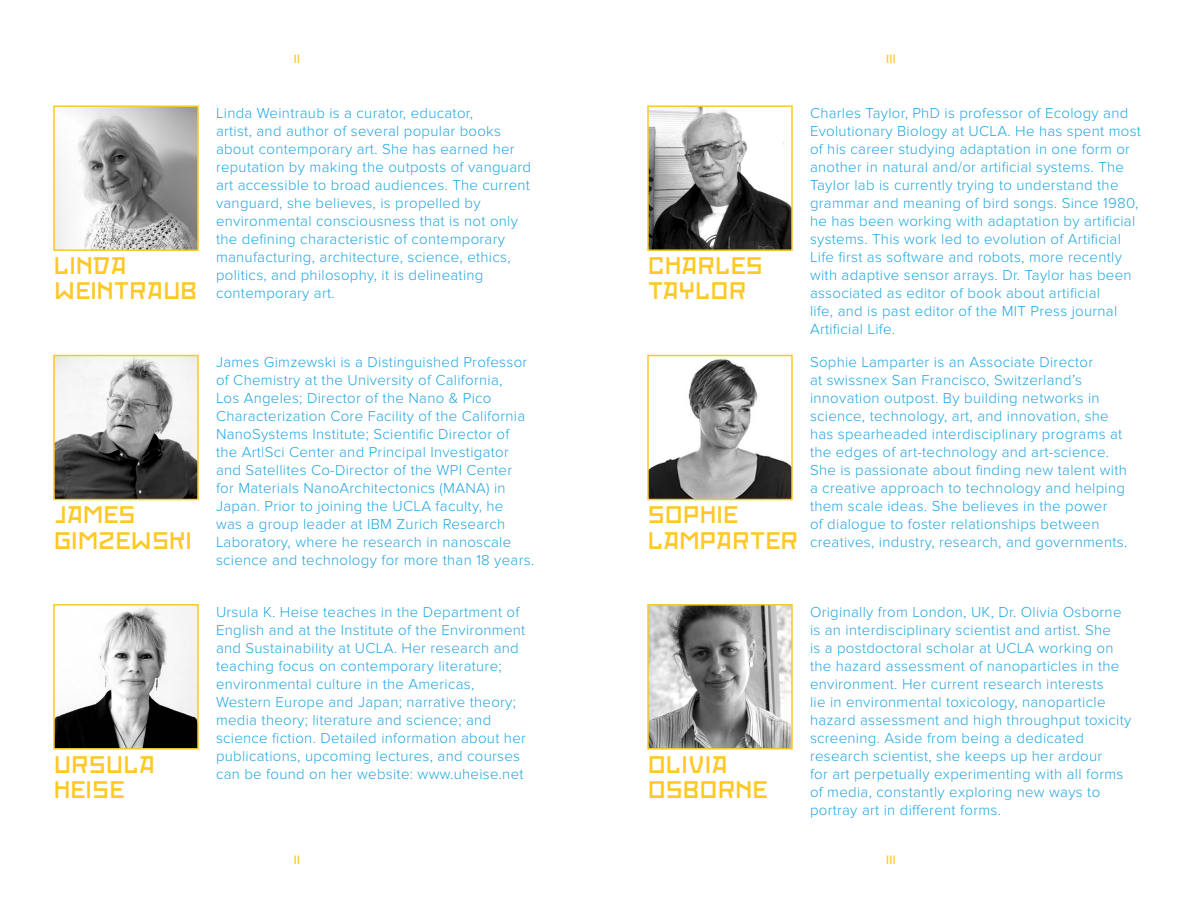
<style>
.page{position:relative;width:1188px;height:918px;background:#fff}
.page>*{position:absolute;margin:0;border:0;box-sizing:border-box;transform-origin:0 0}
.t1{font:300 21px "Red October";letter-spacing:.02em;color:#fec827}
.t2{font:300 15px/18px "Proxima Nova";letter-spacing:.02em;color:#22a7e0}
.t3{font:300 10.5px "Red October";letter-spacing:.02em;color:#fec827}
</style>
<div class="page">
<img style="left:56px;top:108px;width:140px;height:140px">
<div style="left:53px;top:105px;width:146px;height:146px;border:2px solid #fec827"></div>
<img style="left:56px;top:358px;width:140px;height:139px">
<div style="left:53px;top:355px;width:146px;height:145px;border:2px solid #fec827"></div>
<img style="left:56px;top:607px;width:140px;height:140px">
<div style="left:53px;top:604px;width:146px;height:146px;border:2px solid #fec827"></div>
<img style="left:650px;top:108px;width:140px;height:140px">
<div style="left:647px;top:105px;width:146px;height:146px;border:2px solid #fec827"></div>
<img style="left:650px;top:358px;width:140px;height:139px">
<div style="left:647px;top:355px;width:146px;height:145px;border:2px solid #fec827"></div>
<img style="left:650px;top:607px;width:140px;height:140px">
<div style="left:647px;top:604px;width:146px;height:146px;border:2px solid #fec827"></div>
<p class="t1" style="left:54px;top:252px;width:74px">LINDA</p>
<p class="t1" style="left:54px;top:277px;width:145px">WEINTRAUB</p>
<p class="t3" style="left:294px;top:52px;width:8px">II</p>
<p class="t2" style="left:216px;top:104px;width:317px">Linda Weintraub is a curator, educator,<br>artist, and author of several popular books about contemporary art. She has earned her reputation by making the outposts of vanguard art accessible to broad audiences. The current vanguard, she believes, is propelled by environmental consciousness that is not only the defining characteristic of contemporary manufacturing, architecture, science, ethics, politics, and philosophy, it is delineating contemporary art.</p>
<p class="t1" style="left:54px;top:502px;width:83px">JAMES</p>
<p class="t1" style="left:54px;top:527px;width:140px">GIMZEWSKI</p>
<p class="t1" style="left:54px;top:751px;width:102px">URSULA</p>
<p class="t1" style="left:54px;top:776px;width:72px">HEISE</p>
<p class="t2" style="left:216px;top:354px;width:320px">James Gimzewski is a Distinguished Professor of Chemistry at the University of California,<br>Los Angeles; Director of the Nano &amp; Pico Characterization Core Facility of the California NanoSystems Institute; Scientific Director of the Art|Sci Center and Principal Investigator and Satellites Co-Director of the WPI Center<br>for Materials NanoArchitectonics (MANA) in Japan. Prior to joining the UCLA faculty, he<br>was a group leader at IBM Zurich Research Laboratory, where he research in nanoscale science and technology for more than 18 years.</p>
<p class="t2" style="left:216px;top:603px;width:311px">Ursula K. Heise teaches in the Department of English and at the Institute of the Environment and Sustainability at UCLA. Her research and teaching focus on contemporary literature; environmental culture in the Americas, Western Europe and Japan; narrative theory; media theory; literature and science; and science fiction. Detailed information about her publications, upcoming lectures, and courses</p>
<p class="t2" style="left:216px;top:765px;width:309px">can be found on her website: www.uheise.net</p>
<p class="t3" style="left:294px;top:853px;width:8px">II</p>
<p class="t3" style="left:886px;top:52px;width:11px">III</p>
<p class="t1" style="left:648px;top:252px;width:116px">CHARLES</p>
<p class="t1" style="left:648px;top:277px;width:100px">TAYLOR</p>
<p class="t1" style="left:648px;top:502px;width:92px">SOPHIE</p>
<p class="t1" style="left:648px;top:527px;width:152px">LAMPARTER</p>
<p class="t2" style="left:810px;top:104px;width:333px">Charles Taylor, PhD is professor of Ecology and Evolutionary Biology at UCLA. He has spent most of his career studying adaptation in one form or another in natural and/or artificial systems. The Taylor lab is currently trying to understand the grammar and meaning of bird songs. Since 1980, he has been working with adaptation by artificial systems. This work led to evolution of Artificial Life first as software and robots, more recently with adaptive sensor arrays. Dr. Taylor has been associated as editor of book about artificial<br>life, and is past editor of the MIT Press journal Artificial Life.</p>
<p class="t2" style="left:810px;top:354px;width:319px">Sophie Lamparter is an Associate Director<br>at swissnex San Francisco, Switzerland’s innovation outpost. By building networks in science, technology, art, and innovation, she has spearheaded interdisciplinary programs at the edges of art-technology and art-science.<br>She is passionate about finding new talent with a creative approach to technology and helping them scale ideas. She believes in the power<br>of dialogue to foster relationships between creatives, industry, research, and governments.</p>
<p class="t1" style="left:648px;top:751px;width:81px">OLIVIA</p>
<p class="t1" style="left:648px;top:776px;width:121px">OSBORNE</p>
<p class="t2" style="left:810px;top:603px;width:323px">Originally from London, UK, Dr. Olivia Osborne is an interdisciplinary scientist and artist. She<br>is a postdoctoral scholar at UCLA working on the hazard assessment of nanoparticles in the environment. Her current research interests<br>lie in environmental toxicology, nanoparticle hazard assessment and high throughput toxicity screening. Aside from being a dedicated research scientist, she keeps up her ardour<br>for art perpetually experimenting with all forms of media, constantly exploring new ways to portray art in different forms.</p>
<p class="t3" style="left:886px;top:853px;width:11px">III</p>
</div>
